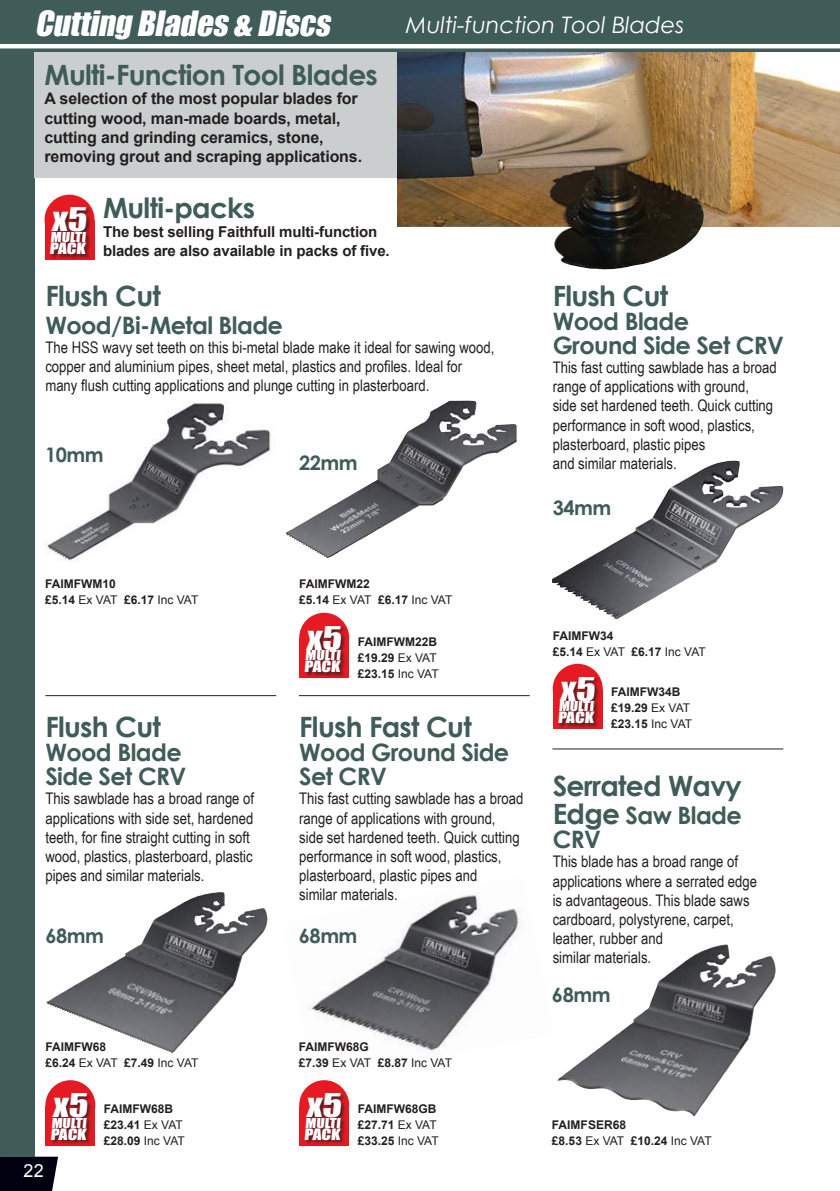
<style>
.page{position:relative;width:840px;height:1191px;background:#fff}
.page>*{position:absolute;margin:0;border:0;box-sizing:border-box;transform-origin:0 0}
.t1{font:italic 32px "Impact";color:#fff}
.t2{font:30px "Impact";color:#fff;scale:1.2 1}
.t3{font:700 28px "Century Gothic";letter-spacing:-.025em;color:#3f5c58}
.t4{font:700 24px/24px "Century Gothic";letter-spacing:-.025em;color:#3f5c58}
.t5{font:italic 22.8px "Century Gothic";color:#fff}
.t6{font:700 20px "Century Gothic";letter-spacing:-.025em;color:#3f5c58}
.t7{font:18px "Arial";color:#fff}
.t8{font:16px/19.2px "Arial Narrow";color:#231f20}
.t9{font:700 16px/19.2px "Arial";letter-spacing:-.01em;color:#231f20}
.t10{font:700 15px/18.8px "Arial";letter-spacing:-.01em;color:#231f20}
.t11{font:14.4px "Impact";color:#fff;scale:1.2 1}
.t12{font:12.6px "Impact";color:#fff;scale:1.2 1}
.t13{font:700 12px/16px "Arial";color:#231f20}
.s1{font-weight:400}
.s2{font-size:28px}
</style>
<div class="page">
<svg style="left:0;top:1156px;width:58px;height:35px;background:#10101f"></svg>
<div style="left:0;top:50px;width:34px;height:1106px;background:#3f5c58"></div>
<div style="left:0;top:0;width:839px;height:44px;background:#3f5c58"></div>
<svg style="left:0;top:48px;width:839px;height:4px;background:#556f6b"></svg>
<hr style="left:839px;top:0;width:1px;height:44px;background:#3f5c58">
<div style="left:34px;top:52px;width:363px;height:126px;background:#cbcece"></div>
<hr style="left:45px;top:695px;width:231px;height:1px;background:#231f20">
<img style="left:45px;top:403px;width:229px;height:158px">
<img style="left:286px;top:401px;width:230px;height:157px">
<img style="left:552px;top:461px;width:231px;height:158px">
<img style="left:46px;top:892px;width:168px;height:140px">
<img style="left:308px;top:895px;width:215px;height:186px">
<img style="left:557px;top:944px;width:219px;height:173px">
<hr style="left:299px;top:695px;width:230px;height:1px;background:#231f20">
<hr style="left:552px;top:748px;width:230px;height:1px;background:#231f20">
<img style="left:706px;top:52px;width:133px;height:174px">
<img style="left:397px;top:52px;width:309px;height:218px">
<div style="left:299px;top:613px;width:50px;height:49px;background:#e51a23;border-radius:50%"></div>
<div style="left:299px;top:638px;width:50px;height:40px;background:#e51a23"></div>
<div style="left:304px;top:625px;width:42px;height:52px;background:#231f20;opacity:.8"></div>
<div style="left:45px;top:195px;width:49px;height:50px;background:#e51a23;border-radius:50%"></div>
<div style="left:45px;top:220px;width:49px;height:40px;background:#e51a23"></div>
<div style="left:49px;top:207px;width:43px;height:52px;background:#231f20;opacity:.8"></div>
<div style="left:552px;top:664px;width:50px;height:49px;background:#e51a23;border-radius:50%"></div>
<div style="left:552px;top:689px;width:50px;height:40px;background:#e51a23"></div>
<div style="left:557px;top:676px;width:42px;height:52px;background:#231f20;opacity:.8"></div>
<div style="left:45px;top:1080px;width:50px;height:50px;background:#e51a23;border-radius:50%"></div>
<div style="left:45px;top:1105px;width:50px;height:40px;background:#e51a23"></div>
<div style="left:50px;top:1092px;width:42px;height:53px;background:#231f20;opacity:.8"></div>
<div style="left:299px;top:1080px;width:50px;height:50px;background:#e51a23;border-radius:50%"></div>
<div style="left:299px;top:1105px;width:50px;height:40px;background:#e51a23"></div>
<div style="left:304px;top:1092px;width:42px;height:53px;background:#231f20;opacity:.8"></div>
<h1 class="t1" style="left:35px;top:-2px;width:304px">Cutting Blades&amp; Discs</h1>
<h3 class="t3" style="left:45px;top:54px;width:335px">Multi-Function Tool Blades</h3>
<p class="t9" style="left:45px;top:90px;width:319px">A selection of the most popular blades for cutting wood, man-made boards, metal, cutting and grinding ceramics, stone, removing grout and scraping applications.</p>
<h2 class="t2" style="left:51px;top:196px;width:34px">x5</h2>
<p class="t12" style="left:50px;top:227px;width:32px">MULTI</p>
<p class="t11" style="left:49px;top:237px;width:33px">PACK</p>
<h3 class="t3" style="left:103px;top:187px;width:154px">Multi-packs</h3>
<p class="t10" style="left:103px;top:223px;width:288px">The best selling Faithfull multi-function blades are also available in packs of five.</p>
<h3 class="t5" style="left:405px;top:9px;width:280px">Multi-function Tool Blades</h3>
<h3 class="t3" style="left:45px;top:274px;width:117px">Flush Cut</h3>
<h3 class="t4" style="left:45px;top:312px;width:239px">Wood/Bi-Metal Blade</h3>
<p class="t8" style="left:45px;top:337px;width:450px">The HSS wavy set teeth on this bi-metal blade make it ideal for sawing wood, copper and aluminium pipes, sheet metal, plastics and profiles. Ideal for many flush cutting applications and plunge cutting in plasterboard.</p>
<p class="t6" style="left:45px;top:439px;width:60px">10mm</p>
<p class="t6" style="left:299px;top:447px;width:60px">22mm</p>
<p class="t13" style="left:45px;top:576px;width:154px">FAIMFWM10<br>£5.14 <span class="s1">Ex VAT</span> £6.17 <span class="s1">Inc VAT</span></p>
<p class="t13" style="left:299px;top:576px;width:154px">FAIMFWM22<br>£5.14 <span class="s1">Ex VAT</span> £6.17 <span class="s1">Inc VAT</span></p>
<h2 class="t2" style="left:306px;top:614px;width:34px">x5</h2>
<p class="t12" style="left:305px;top:645px;width:32px">MULTI</p>
<p class="t11" style="left:304px;top:655px;width:33px">PACK</p>
<p class="t13" style="left:357px;top:634px;width:82px">FAIMFWM22B £19.29 <span class="s1">Ex VAT </span>£23.15 <span class="s1">Inc VAT</span></p>
<h3 class="t3" style="left:45px;top:705px;width:117px">Flush Cut</h3>
<h3 class="t4" style="left:45px;top:739px;width:142px">Wood Blade<br>Side Set CRV</h3>
<p class="t8" style="left:45px;top:788px;width:210px">This sawblade has a broad range of applications with side set, hardened teeth, for fine straight cutting in soft wood, plastics, plasterboard, plastic pipes and similar materials.</p>
<h3 class="t3" style="left:299px;top:705px;width:174px">Flush Fast Cut</h3>
<h3 class="t4" style="left:299px;top:739px;width:211px">Wood Ground Side<br>Set CRV</h3>
<p class="t8" style="left:299px;top:788px;width:225px">This fast cutting sawblade has a broad range of applications with ground, side set hardened teeth. Quick cutting performance in soft wood, plastics, plasterboard, plastic pipes and<br>similar materials.</p>
<p class="t6" style="left:45px;top:920px;width:60px">68mm</p>
<p class="t6" style="left:299px;top:920px;width:60px">68mm</p>
<p class="t13" style="left:45px;top:1039px;width:154px">FAIMFW68<br>£6.24 <span class="s1">Ex VAT</span> £7.49 <span class="s1">Inc VAT</span></p>
<p class="t13" style="left:299px;top:1039px;width:154px">FAIMFW68G<br>£7.39 <span class="s1">Ex VAT</span> £8.87 <span class="s1">Inc VAT</span></p>
<h2 class="t2" style="left:52px;top:1082px;width:34px">x5</h2>
<p class="t12" style="left:51px;top:1113px;width:32px">MULTI</p>
<p class="t11" style="left:50px;top:1123px;width:33px">PACK</p>
<p class="t7" style="left:24px;top:1159px;width:22px">22</p>
<p class="t13" style="left:104px;top:1101px;width:82px">FAIMFW68B £23.41 <span class="s1">Ex VAT </span>£28.09 <span class="s1">Inc VAT</span></p>
<h2 class="t2" style="left:306px;top:1082px;width:34px">x5</h2>
<p class="t12" style="left:305px;top:1113px;width:32px">MULTI</p>
<p class="t11" style="left:304px;top:1123px;width:33px">PACK</p>
<p class="t13" style="left:357px;top:1101px;width:82px">FAIMFW68GB £27.71 <span class="s1">Ex VAT </span>£33.25 <span class="s1">Inc VAT</span></p>
<h3 class="t3" style="left:552px;top:274px;width:117px">Flush Cut</h3>
<h3 class="t4" style="left:552px;top:308px;width:233px">Wood Blade<br>Ground Side Set CRV</h3>
<p class="t8" style="left:552px;top:357px;width:225px">This fast cutting sawblade has a broad range of applications with ground, side set hardened teeth. Quick cutting performance in soft wood, plastics, plasterboard, plastic pipes<br>and similar materials.</p>
<p class="t6" style="left:552px;top:493px;width:60px">34mm</p>
<p class="t13" style="left:552px;top:627px;width:154px">FAIMFW34<br>£5.14 <span class="s1">Ex VAT</span> £6.17 <span class="s1">Inc VAT</span></p>
<h2 class="t2" style="left:559px;top:665px;width:34px">x5</h2>
<p class="t12" style="left:558px;top:696px;width:32px">MULTI</p>
<p class="t11" style="left:557px;top:706px;width:33px">PACK</p>
<p class="t13" style="left:611px;top:684px;width:82px">FAIMFW34B £19.29 <span class="s1">Ex VAT </span>£23.15 <span class="s1">Inc VAT</span></p>
<h3 class="t3" style="left:552px;top:764px;width:190px">Serrated Wavy</h3>
<h3 class="t4" style="left:552px;top:802px;width:190px"><span class="s2">Edge</span> Saw Blade<br>CRV</h3>
<p class="t8" style="left:552px;top:851px;width:206px">This blade has a broad range of applications where a serrated edge is advantageous. This blade saws cardboard, polystyrene, carpet, leather, rubber and<br>similar materials.</p>
<p class="t6" style="left:551px;top:979px;width:60px">68mm</p>
<p class="t13" style="left:551px;top:1117px;width:161px">FAIMFSER68<br>£8.53 <span class="s1">Ex VAT</span> £10.24 <span class="s1">Inc VAT</span></p>
</div>
